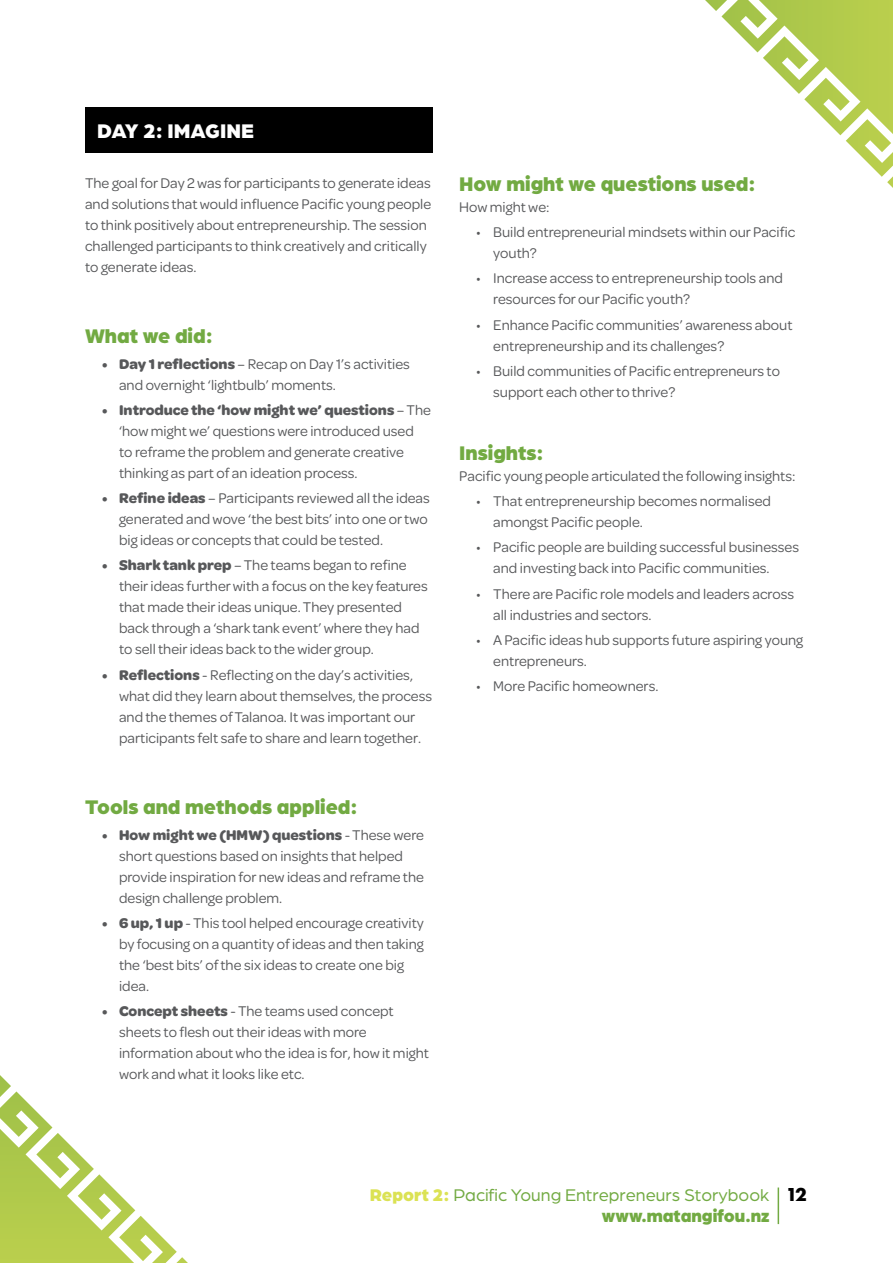
<style>
.page{position:relative;width:893px;height:1263px;background:#fff}
.page>*{position:absolute;margin:0;border:0;box-sizing:border-box;transform-origin:0 0}
.Headings{font:900 21px "Arboria";color:#72aa42}
.t1{font:900 21px "Arboria";color:#fff}
.New_Heading{font:900 21px "Arboria";color:#72aa42}
.t2{font:18px/21px "Arboria";color:#72aa42}
.Content{font:15px/21px "Omnes";color:#57585a}
.Headings-2{font:15px "Omnes";color:#57585a}
.s1{font-weight:700}
.s2{font-weight:900;color:#dbe254}
.s3{font-family:"Futura PT";font-weight:700;font-size:19.5px;color:#000}
.s4{font-weight:900}
</style>
<div class="page">
<svg style="left:705px;top:0;width:188px;height:188px"></svg>
<svg style="left:0;top:1075px;width:188px;height:188px"></svg>
<hr style="left:778px;top:1187px;width:1px;height:37px;background:#72aa42">
<div style="left:86px;top:107px;width:347px;height:46px;background:#000"></div>
<p class="t1" style="left:97px;top:115px;width:158px">DAY 2: IMAGINE</p>
<p class="Content" style="left:85px;top:172px;width:348px">The goal for Day 2 was for participants to generate ideas and solutions that would influence Pacific young people to think positively about entrepreneurship. The session challenged participants to think creatively and critically to generate ideas.</p>
<p class="Headings" style="left:85px;top:321px;width:129px">What we did:</p>
<p class="Content" style="left:119px;top:352px;width:292px;text-indent:-17px"><span class="s1">• Day 1 reflections</span> – Recap on Day 1’s activities and overnight ‘lightbulb’ moments.</p>
<p class="Content" style="left:119px;top:399px;width:313px;text-indent:-17px"><span class="s1">• Introduce the ‘how might we’ questions</span> – The ‘how might we’ questions were introduced used to reframe the problem and generate creative thinking as part of an ideation process.</p>
<p class="Content" style="left:119px;top:487px;width:312px;text-indent:-17px"><span class="s1">• Refine ideas</span> – Participants reviewed all the ideas generated and wove ‘the best bits’ into one or two big ideas or concepts that could be tested.</p>
<p class="Content" style="left:119px;top:554px;width:310px;text-indent:-17px"><span class="s1">• Shark tank prep</span> – The teams began to refine their ideas further with a focus on the key features that made their ideas unique. They presented back through a ‘shark tank event’ where they had to sell their ideas back to the wider group.</p>
<p class="Content" style="left:119px;top:663px;width:315px;text-indent:-17px"><span class="s1">• Reflections</span> - Reflecting on the day’s activities, what did they learn about themselves, the process and the themes of Talanoa. It was important our participants felt safe to share and learn together.</p>
<p class="Headings" style="left:85px;top:792px;width:274px">Tools and methods applied:</p>
<p class="Content" style="left:119px;top:823px;width:306px;text-indent:-17px"><span class="s1">• How might we (HMW) questions</span> - These were short questions based on insights that helped provide inspiration for new ideas and reframe the design challenge problem.</p>
<p class="Content" style="left:119px;top:911px;width:306px;text-indent:-17px"><span class="s1">• 6 up, 1 up</span> - This tool helped encourage creativity by focusing on a quantity of ideas and then taking the ‘best bits’ of the six ideas to create one big idea.</p>
<p class="Content" style="left:119px;top:1000px;width:311px;text-indent:-17px"><span class="s1">• Concept sheets</span> - The teams used concept sheets to flesh out their ideas with more information about who the idea is for, how it might work and what it looks like etc.</p>
<p class="Headings" style="left:459px;top:169px;width:298px">How might we questions used:</p>
<p class="Headings-2" style="left:459px;top:197px;width:92px">How might we:</p>
<p class="Content" style="left:493px;top:221px;width:303px;text-indent:-17px">• Build entrepreneurial mindsets within our Pacific youth?</p>
<p class="Content" style="left:493px;top:267px;width:291px;text-indent:-17px">• Increase access to entrepreneurship tools and resources for our Pacific youth?</p>
<p class="Content" style="left:493px;top:313px;width:301px;text-indent:-17px">• Enhance Pacific communities’ awareness about entrepreneurship and its challenges?</p>
<p class="Content" style="left:493px;top:360px;width:288px;text-indent:-17px">• Build communities of Pacific entrepreneurs to support each other to thrive?</p>
<p class="New_Heading" style="left:459px;top:438px;width:86px">Insights:</p>
<p class="Content" style="left:459px;top:465px;width:338px">Pacific young people articulated the following insights:</p>
<p class="Content" style="left:493px;top:490px;width:279px;text-indent:-17px">• That entrepreneurship becomes normalised amongst Pacific people.</p>
<p class="Content" style="left:493px;top:536px;width:307px;text-indent:-17px">• Pacific people are building successful businesses and investing back into Pacific communities.</p>
<p class="Content" style="left:493px;top:582px;width:302px;text-indent:-17px">• There are Pacific role models and leaders across all industries and sectors.</p>
<p class="Content" style="left:493px;top:629px;width:311px;text-indent:-17px">• A Pacific ideas hub supports future aspiring young entrepreneurs.</p>
<p class="Content" style="left:476px;top:675px;width:184px">• More Pacific homeowners.</p>
<p class="t2" style="left:602px;top:1184px;width:206px;text-indent:-232px"><span class="s2">Report 2:</span> Pacific Young Entrepreneurs Storybook <span class="s3">12 </span><span class="s4">www.matangifou.nz</span></p>
</div>
